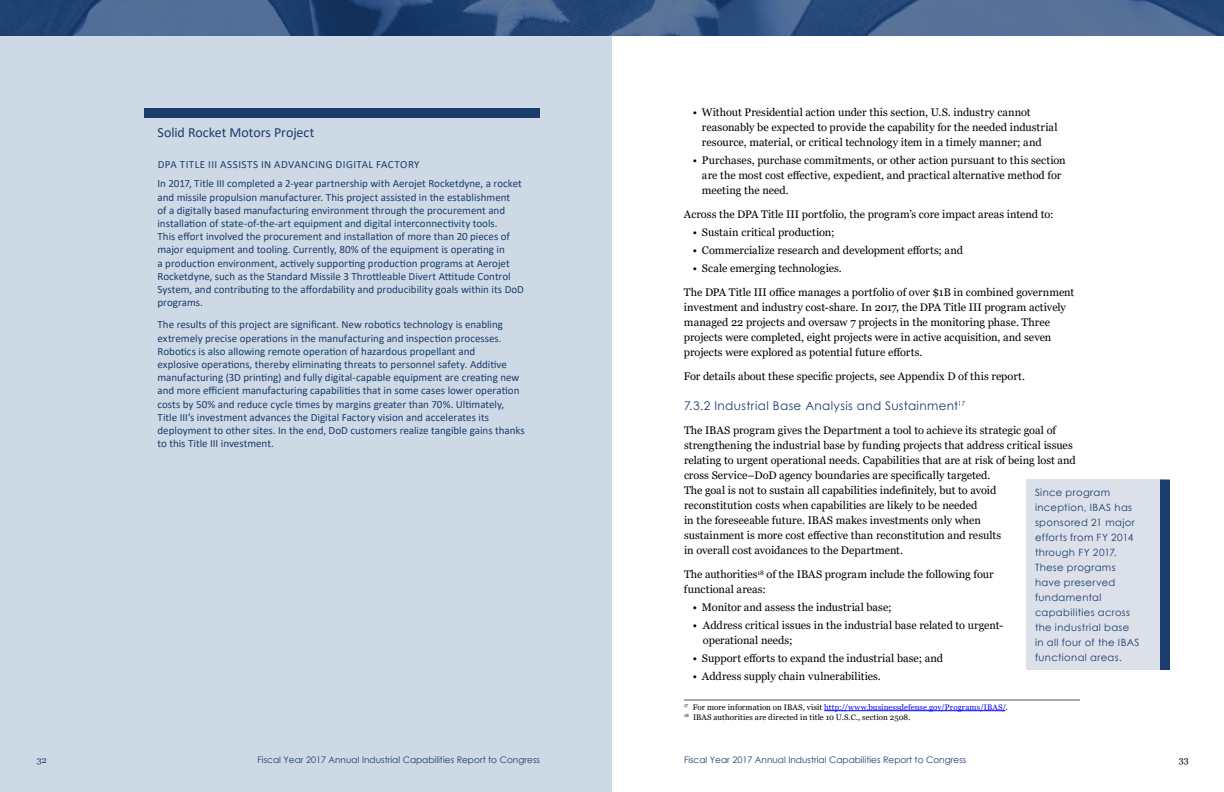
<style>
.page{position:relative;width:1224px;height:792px;background:#fff}
.page>*{position:absolute;margin:0;border:0;box-sizing:border-box;transform-origin:0 0}
.t1{font:14px "Calibri";letter-spacing:-.005em;color:#1b3d6d}
.t2{font:12px "Century Gothic";letter-spacing:.03em;color:#1b3d6d}
.t3{font:11px/15px "Georgia";color:#000}
.t4{font:11px/13.2px "Calibri";color:#1b3d6d}
.t5{font:10px/15px "Century Gothic";letter-spacing:.035em;color:#1b3d6d}
.t6{font:9px "Century Gothic";color:#1b3d6d}
.t7{font:9px "Georgia";color:#1b3d6d}
.t8{font:9px "Georgia";color:#000}
.t9{font:8px/10px "Georgia";letter-spacing:.015em;color:#000}
.s1{color:#00f}
</style>
<div class="page">
<img style="left:612px;top:0;width:612px;height:36px">
<div style="left:0;top:0;width:612px;height:792px;background:#ced9e6"></div>
<svg style="left:0;top:0;width:612px;height:36px;background:#32517e"></svg>
<div style="left:144px;top:108px;width:396px;height:10px;background:#1b3d6d"></div>
<hr style="left:684px;top:700px;width:396px;height:1px;background:#54565b">
<hr style="left:824px;top:711px;width:181px;height:1px;background:#00f">
<div style="left:1026px;top:480px;width:139px;height:190px;background:#dbe0e9"></div>
<div style="left:1160px;top:480px;width:10px;height:190px;background:#1b3d6d"></div>
<p class="t1" style="left:158px;top:123px;width:158px">Solid Rocket Motors Project</p>
<p class="t4" style="left:157px;top:155px;width:366px;line-height:19.2px">DPA TITLE III ASSISTS IN ADVANCING DIGITAL FACTORY<br>In 2017, Title III completed a 2-year partnership with Aerojet Rocketdyne, a rocket</p>
<p class="t4" style="left:157px;top:190px;width:368px">and missile propulsion manufacturer. This project assisted in the establishment<br>of a digitally based manufacturing environment through the procurement and installation of state-of-the-art equipment and digital interconnectivity tools.<br>This effort involved the procurement and installation of more than 20 pieces of major equipment and tooling. Currently, 80% of the equipment is operating in<br>a production environment, actively supporting production programs at Aerojet Rocketdyne, such as the Standard Missile 3 Throttleable Divert Attitude Control System, and contributing to the affordability and producibility goals within its DoD programs.</p>
<p class="t4" style="left:157px;top:318px;width:369px">The results of this project are significant. New robotics technology is enabling extremely precise operations in the manufacturing and inspection processes.<br>Robotics is also allowing remote operation of hazardous propellant and<br>explosive operations, thereby eliminating threats to personnel safety. Additive manufacturing (3D printing) and fully digital-capable equipment are creating new and more efficient manufacturing capabilities that in some cases lower operation costs by 50% and reduce cycle times by margins greater than 70%. Ultimately, Title III’s investment advances the Digital Factory vision and accelerates its deployment to other sites. In the end, DoD customers realize tangible gains thanks to this Title III investment.</p>
<p class="t3" style="left:702px;top:105px;width:357px;text-indent:-9px">• Without Presidential action under this section, U.S. industry cannot reasonably be expected to provide the capability for the needed industrial resource, material, or critical technology item in a timely manner; and</p>
<p class="t3" style="left:702px;top:153px;width:365px;text-indent:-9px">• Purchases, purchase commitments, or other action pursuant to this section are the most cost effective, expedient, and practical alternative method for meeting the need.</p>
<p class="t3" style="left:684px;top:207px;width:371px">Across the DPA Title III portfolio, the program’s core impact areas intend to:</p>
<p class="t3" style="left:693px;top:225px;width:143px">• Sustain critical production;</p>
<p class="t3" style="left:693px;top:243px;width:272px">• Commercialize research and development efforts; and</p>
<p class="t3" style="left:684px;top:257px;width:392px;line-height:24px;text-indent:9px">• Scale emerging technologies.<br>The DPA Title III office manages a portfolio of over $1B in combined government</p>
<p class="t3" style="left:684px;top:300px;width:384px">investment and industry cost-share. In 2017, the DPA Title III program actively managed 22 projects and oversaw 7 projects in the monitoring phase. Three projects were completed, eight projects were in active acquisition, and seven projects were explored as potential future efforts.</p>
<p class="t3" style="left:684px;top:369px;width:342px">For details about these specific projects, see Appendix D of this report.</p>
<p class="t2" style="left:684px;top:398px;width:283px">7.3.2 Industrial Base Analysis and Sustainment<sup>17</sup></p>
<p class="t3" style="left:684px;top:423px;width:393px">The IBAS program gives the Department a tool to achieve its strategic goal of strengthening the industrial base by funding projects that address critical issues relating to urgent operational needs. Capabilities that are at risk of being lost and cross Service–DoD agency boundaries are specifically targeted.<br>The goal is not to sustain all capabilities indefinitely, but to avoid<br>reconstitution costs when capabilities are likely to be needed<br>in the foreseeable future. IBAS makes investments only when<br>sustainment is more cost effective than reconstitution and results<br>in overall cost avoidances to the Department.</p>
<p class="t3" style="left:684px;top:567px;width:311px">The authorities<sup>18</sup> of the IBAS program include the following four functional areas:</p>
<p class="t3" style="left:693px;top:600px;width:200px">• Monitor and assess the industrial base;</p>
<p class="t3" style="left:703px;top:618px;width:302px;text-indent:-10px">• Address critical issues in the industrial base related to urgent&shy;operational needs;</p>
<p class="t3" style="left:693px;top:651px;width:252px">• Support efforts to expand the industrial base; and</p>
<p class="t3" style="left:693px;top:669px;width:189px">• Address supply chain vulnerabilities.</p>
<p class="t9" style="left:684px;top:702px;width:325px"><sup>17</sup> For more information on IBAS, visit <span class="s1">http://www.businessdefense.gov/Programs/IBAS/</span>.<br><sup>18</sup> IBAS authorities are directed in title 10 U.S.C., section 2508.</p>
<p class="t5" style="left:1035px;top:485px;width:106px">Since program inception, IBAS has sponsored 21 major efforts from FY 2014 through FY 2017.<br>These programs have preserved fundamental capabilities across the industrial base in all four of the IBAS functional areas.</p>
<p class="t7" style="left:37px;top:754px;width:12px">32</p>
<p class="t6" style="left:258px;top:753px;width:284px">Fiscal Year 2017 Annual Industrial Capabilities Report to Congress</p>
<p class="t6" style="left:684px;top:753px;width:284px">Fiscal Year 2017 Annual Industrial Capabilities Report to Congress</p>
<p class="t8" style="left:1179px;top:754px;width:12px">33</p>
</div>
